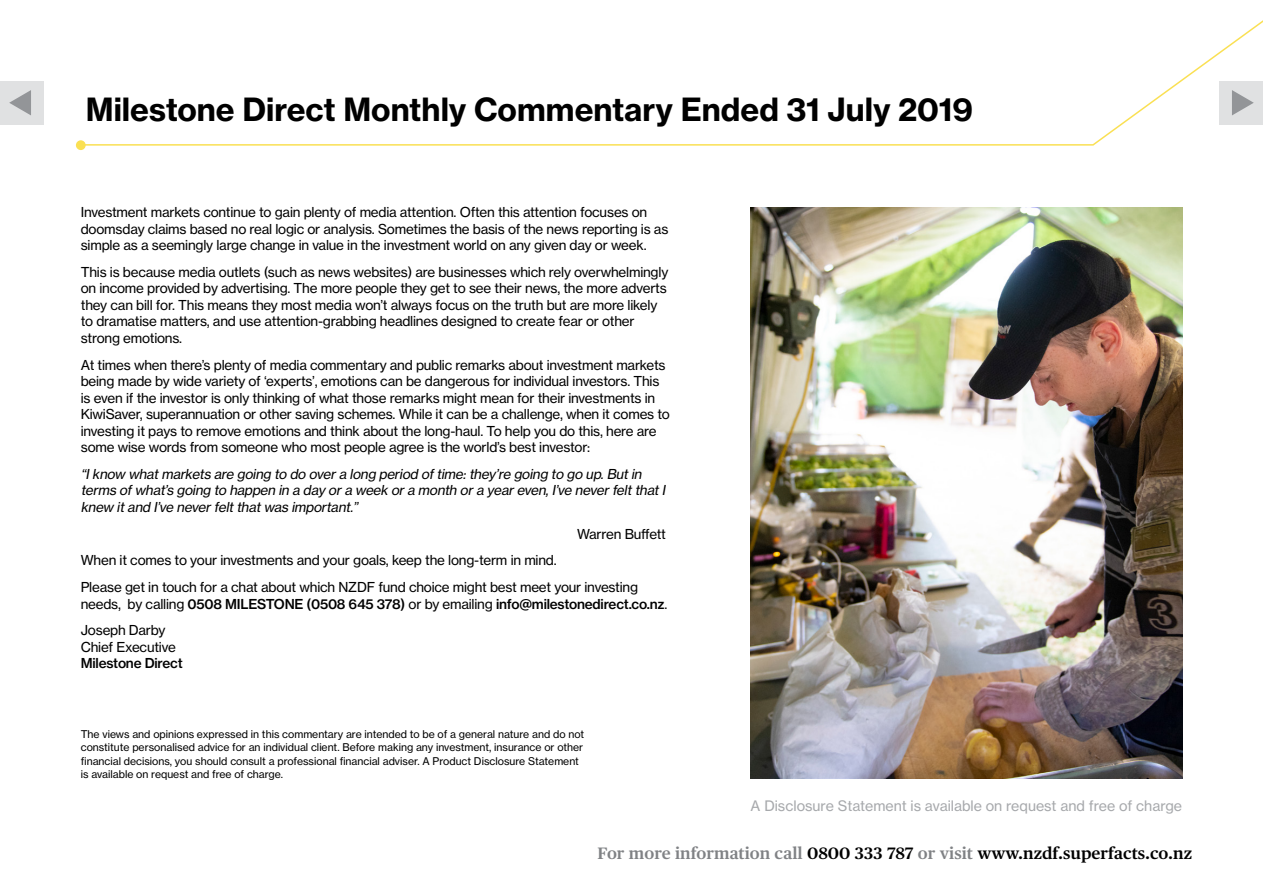
<style>
.page{position:relative;width:1263px;height:893px;background:#fff}
.page>*{position:absolute;margin:0;border:0;box-sizing:border-box;transform-origin:0 0}
.t1{font:700 31.5px "Haas Grot Text 75";color:#000}
.t2{font:600 16.5px "Publico Text";color:#000}
.t3{font:14.25px "Haas Grot Text 55 Roman";color:#a7a9ac}
.t4{font:13.5px/16.5px "Haas Grot Text 55 Roman";letter-spacing:-.015em;color:#000}
.t5{font:italic 13.5px/16.5px "Haas Grot Text 55 Roman";color:#000}
.t6{font:500 13.5px "Haas Grot Text 65";letter-spacing:-.015em;color:#000}
.t7{font:10.5px/13.5px "Haas Grot Text 55 Roman";color:#000}
.s1{font-family:"Haas Grot Text 55 Roman";font-weight:400}
.s2{color:#808285}
</style>
<div class="page">
<div style="left:0;top:81px;width:43px;height:43px;background:#e0e1e2"></div>
<svg style="left:9px;top:90px;width:22px;height:25px"></svg>
<img style="left:751px;top:207px;width:431px;height:571px">
<div style="left:76px;top:140px;width:10px;height:10px;background:#fae053;border-radius:50%"></div>
<svg style="left:79px;top:20px;width:1184px;height:126px"></svg>
<h1 class="t1" style="left:86px;top:90px;width:889px">Milestone Direct Monthly Commentary Ended 31 July 2019</h1>
<p class="t4" style="left:81px;top:204px;width:589px">Investment markets continue to gain plenty of media attention. Often this attention focuses on doomsday claims based no real logic or analysis. Sometimes the basis of the news reporting is as simple as a seemingly large change in value in the investment world on any given day or week.</p>
<p class="t4" style="left:81px;top:264px;width:589px">This is because media outlets (such as news websites) are businesses which rely overwhelmingly on income provided by advertising. The more people they get to see their news, the more adverts they can bill for. This means they most media won’t always focus on the truth but are more likely to dramatise matters, and use attention-grabbing headlines designed to create fear or other strong emotions.</p>
<p class="t4" style="left:81px;top:356px;width:591px">At times when there’s plenty of media commentary and public remarks about investment markets being made by wide variety of ‘experts’, emotions can be dangerous for individual investors. This is even if the investor is only thinking of what those remarks might mean for their investments in KiwiSaver, superannuation or other saving schemes. While it can be a challenge, when it comes to investing it pays to remove emotions and think about the long-haul. To help you do this, here are some wise words from someone who most people agree is the world’s best investor:</p>
<p class="t5" style="left:81px;top:466px;width:589px">“Iknow whatmarkets are going to do overa long period oftime:they’re going to go up.Butin terms ofwhat’s going to happen in a day ora week ora month ora yeareven,I’ve neverfeltthatI knew itand I’ve neverfeltthatwas important.”</p>
<p class="t4" style="left:577px;top:525px;width:90px">Warren Buffett</p>
<p class="t4" style="left:81px;top:547px;width:559px;line-height:26.7px">When it comes to your investments and your goals, keep the long-term in mind.<br>Please get in touch for a chat about which NZDF fund choice might best meet your investing</p>
<p class="t6" style="left:81px;top:595px;width:588px"><span class="s1">needs, by calling</span> 0508 MILESTONE (0508 645 378) <span class="s1">or by emailing</span> info@milestonedirect.co.nz<span class="s1">.</span></p>
<p class="t4" style="left:81px;top:622px;width:97px">Joseph Darby<br>Chief Executive</p>
<p class="t6" style="left:81px;top:655px;width:103px">Milestone Direct</p>
<p class="t7" style="left:81px;top:727px;width:505px">The views and opinions expressed in this commentary are intended to be of a general nature and do not constitute personalised advice for an individual client. Before making any investment, insurance or other financial decisions, you should consult a professional financial adviser. A Product Disclosure Statement is available on request and free of charge.</p>
<p class="t3" style="left:751px;top:797px;width:433px">A Disclosure Statement is available on request and free of charge</p>
<p class="t2" style="left:597px;top:844px;width:596px"><span class="s2">For more information call</span> 0800 333 787 <span class="s2">or visit</span> www.nzdf.superfacts.co.nz</p>
</div>
